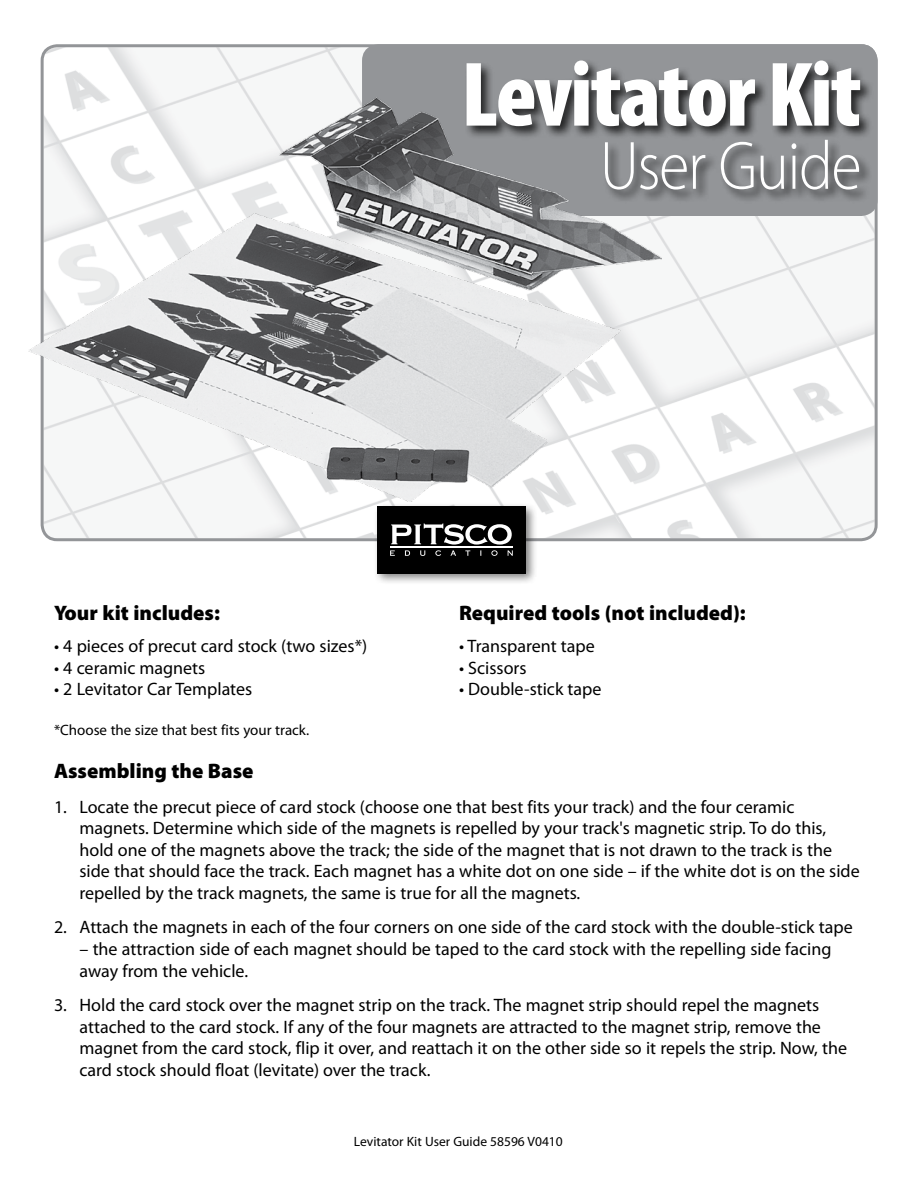
<style>
.page{position:relative;width:918px;height:1188px;background:#fff}
.page>*{position:absolute;margin:0;border:0;box-sizing:border-box;transform-origin:0 0}
.t1{font:900 condensed 92.55px "Myriad Pro";letter-spacing:-.02em;color:#fff}
.t2{font:300 69px "Myriad Pro";letter-spacing:-.02em;color:#fff;scale:.9 1}
.t3{font:900 21px "Myriad Pro";color:#000}
.t4{font:18px/21.6px "Myriad Pro";color:#000}
.t5{font:15px "Myriad Pro";color:#000}
.t6{font:13.5px "Myriad Pro";color:#000}
</style>
<div class="page">
<img style="left:45px;top:48px;width:829px;height:489px">
<div style="left:364px;top:46px;width:512px;height:168px;background:#939598;border-radius:15px"></div>
<div style="left:362px;top:44px;width:516px;height:172px;border:3px solid #939598;border-radius:15px"></div>
<div style="left:465px;top:59px;width:409px;height:144px;background:#000;opacity:.75"></div>
<div style="left:373px;top:502px;width:165px;height:84px;background:#000;opacity:.5"></div>
<div style="left:378px;top:506px;width:148px;height:68px;background:#000"></div>
<svg style="left:390px;top:523px;width:123px;height:33px"></svg>
<img style="left:28px;top:98px;width:634px;height:404px">
<h1 class="t1" style="left:461px;top:35px;width:402px">Levitator Kit</h1>
<h2 class="t2" style="left:600px;top:124px;width:292px">User Guide</h2>
<p class="t3" style="left:54px;top:598px;width:167px">Your kit includes:</p>
<p class="t3" style="left:459px;top:598px;width:288px">Required tools (not included):</p>
<p class="t4" style="left:54px;top:635px;width:315px">• 4 pieces of precut card stock (two sizes*)</p>
<p class="t4" style="left:459px;top:635px;width:137px">• Transparent tape</p>
<p class="t4" style="left:54px;top:656px;width:153px">• 4 ceramic magnets</p>
<p class="t4" style="left:459px;top:656px;width:69px">• Scissors</p>
<p class="t4" style="left:54px;top:678px;width:200px">• 2 Levitator Car Templates</p>
<p class="t4" style="left:459px;top:678px;width:144px">• Double-stick tape</p>
<p class="t5" style="left:54px;top:720px;width:257px">*Choose the size that best fits your track.</p>
<p class="t3" style="left:54px;top:757px;width:201px">Assembling the Base</p>
<p class="t4" style="left:80px;top:795px;width:782px;text-indent:-26px">1. Locate the precut piece of card stock (choose one that best fits your track) and the four ceramic magnets. Determine which side of the magnets is repelled by your track's magnetic strip. To do this, hold one of the magnets above the track; the side of the magnet that is not drawn to the track is the side that should face the track. Each magnet has a white dot on one side – if the white dot is on the side repelled by the track magnets, the same is true for all the magnets.</p>
<p class="t4" style="left:54px;top:916px;width:800px">2. Attach the magnets in each of the four corners on one side of the card stock with the double-stick tape</p>
<p class="t4" style="left:80px;top:938px;width:753px">– the attraction side of each magnet should be taped to the card stock with the repelling side facing away from the vehicle.</p>
<p class="t4" style="left:80px;top:994px;width:769px;text-indent:-26px">3. Hold the card stock over the magnet strip on the track. The magnet strip should repel the magnets attached to the card stock. If any of the four magnets are attracted to the magnet strip, remove the magnet from the card stock, flip it over, and reattach it on the other side so it repels the strip. Now, the card stock should float (levitate) over the track.</p>
<p class="t6" style="left:354px;top:1133px;width:210px">Levitator Kit User Guide 58596 V0410</p>
</div>
